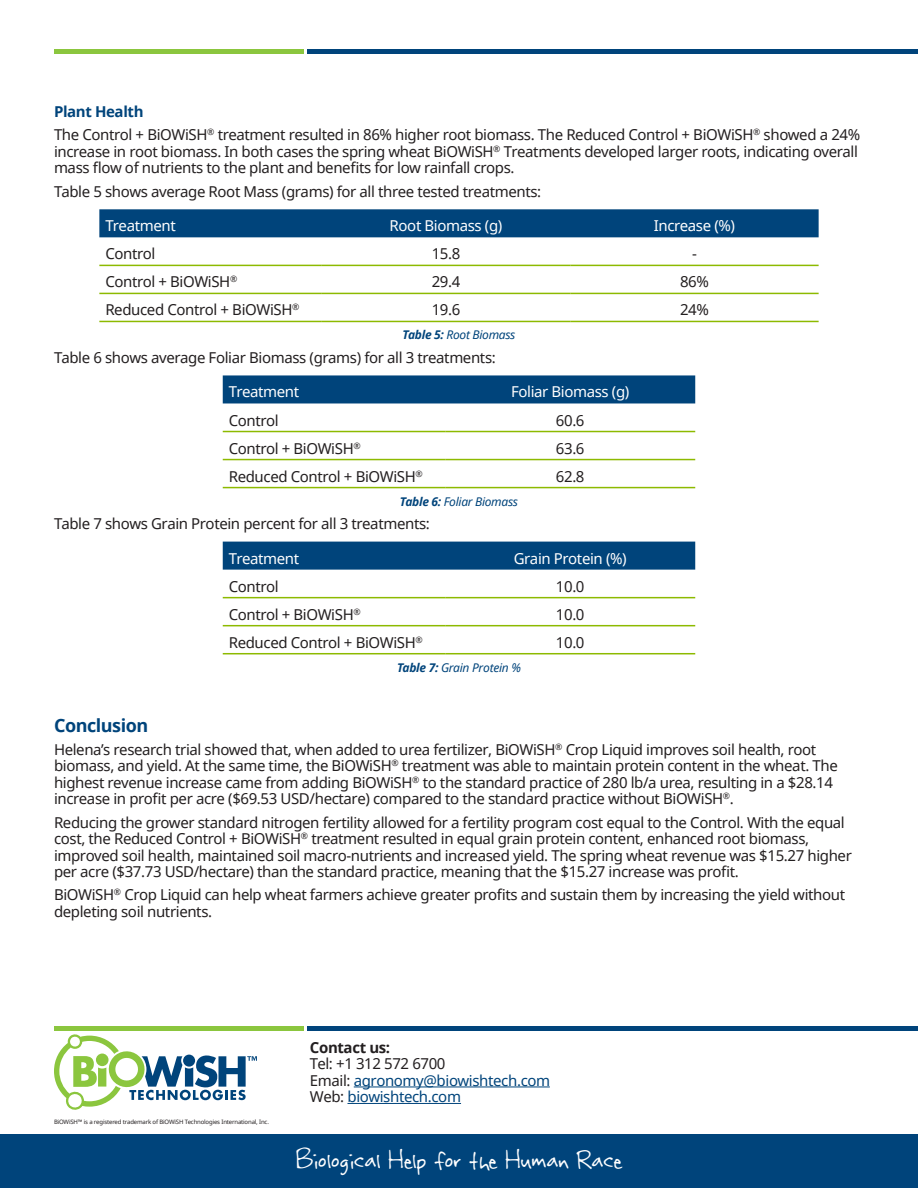
<style>
.page{position:relative;width:918px;height:1188px;background:#fff}
.page>*{position:absolute;margin:0;border:0;box-sizing:border-box;transform-origin:0 0}
.t1{font:30px "Rabiohead";letter-spacing:-.025em;color:#fff}
.t2{font:700 18px "Noto Sans";letter-spacing:-.025em;color:#00447b}
.t3{font:15px/16.5px "Noto Sans";letter-spacing:-.025em;color:#231f20}
.t4{font:15px "Noto Sans";letter-spacing:-.025em;color:#fff}
.t5{font:15px "Noto Sans";letter-spacing:-.025em;color:#00447b}
.t6{font:700 15px "Noto Sans";letter-spacing:-.025em;color:#00447b}
.t7{font:700 15px "Noto Sans";letter-spacing:-.025em;color:#231f20}
.t8{font:italic 12px "Noto Sans";letter-spacing:-.025em;color:#00447b}
.t9{font:6px "Noto Sans";letter-spacing:-.025em;color:#231f20}
.s1{font-weight:700}
.s2{color:#231f20}
</style>
<div class="page">
<div style="left:0;top:1134px;width:918px;height:54px;background:#00447b"></div>
<hr style="left:54px;top:50px;width:249px;height:4px;background:#8bc63e">
<hr style="left:307px;top:50px;width:611px;height:4px;background:#00447b">
<hr style="left:54px;top:1026px;width:249px;height:4px;background:#8bc63e">
<hr style="left:307px;top:1026px;width:611px;height:4px;background:#00447b">
<svg style="left:54px;top:1034px;width:203px;height:76px"></svg>
<hr style="left:354px;top:1087px;width:196px;height:1px;background:#00447b">
<hr style="left:347px;top:1103px;width:114px;height:1px;background:#00447b">
<div style="left:99px;top:209px;width:720px;height:28px;background:#00447b"></div>
<hr style="left:99px;top:265px;width:223px;height:1px;background:#8dba00">
<hr style="left:322px;top:265px;width:248px;height:1px;background:#8dba00">
<hr style="left:570px;top:265px;width:249px;height:1px;background:#8dba00">
<hr style="left:99px;top:293px;width:223px;height:1px;background:#8dba00">
<hr style="left:322px;top:293px;width:248px;height:1px;background:#8dba00">
<hr style="left:570px;top:293px;width:249px;height:1px;background:#8dba00">
<hr style="left:99px;top:321px;width:223px;height:1px;background:#8dba00">
<hr style="left:322px;top:321px;width:248px;height:1px;background:#8dba00">
<hr style="left:570px;top:321px;width:249px;height:1px;background:#8dba00">
<div style="left:223px;top:375px;width:472px;height:28px;background:#00447b"></div>
<hr style="left:223px;top:431px;width:222px;height:1px;background:#8dba00">
<hr style="left:445px;top:431px;width:250px;height:1px;background:#8dba00">
<hr style="left:223px;top:459px;width:222px;height:1px;background:#8dba00">
<hr style="left:445px;top:459px;width:250px;height:1px;background:#8dba00">
<hr style="left:223px;top:487px;width:222px;height:1px;background:#8dba00">
<hr style="left:445px;top:487px;width:250px;height:1px;background:#8dba00">
<div style="left:223px;top:542px;width:472px;height:28px;background:#00447b"></div>
<hr style="left:223px;top:597px;width:222px;height:1px;background:#8dba00">
<hr style="left:445px;top:597px;width:250px;height:1px;background:#8dba00">
<hr style="left:223px;top:625px;width:222px;height:1px;background:#8dba00">
<hr style="left:445px;top:625px;width:250px;height:1px;background:#8dba00">
<hr style="left:223px;top:653px;width:222px;height:1px;background:#8dba00">
<hr style="left:445px;top:653px;width:250px;height:1px;background:#8dba00">
<p class="t6" style="left:54px;top:101px;width:91px">Plant Health</p>
<p class="t3" style="left:54px;top:126px;width:808px">The Control + BiOWiSH<sup>®</sup> treatment resulted in 86% higher root biomass. The Reduced Control + BiOWiSH<sup>®</sup> showed a 24% increase in root biomass. In both cases the spring wheat BiOWiSH<sup>®</sup> Treatments developed larger roots, indicating overall mass flow of nutrients to the plant and benefits for low rainfall crops.</p>
<p class="t3" style="left:54px;top:183px;width:489px">Table 5 shows average Root Mass (grams) for all three tested treatments:</p>
<p class="t4" style="left:105px;top:216px;width:72px">Treatment</p>
<p class="t4" style="left:390px;top:216px;width:114px">Root Biomass (g)</p>
<p class="t4" style="left:654px;top:216px;width:83px">Increase (%)</p>
<p class="t3" style="left:105px;top:245px;width:51px">Control</p>
<p class="t3" style="left:432px;top:245px;width:30px">15.8</p>
<p class="t3" style="left:692px;top:245px;width:6px">-</p>
<p class="t3" style="left:105px;top:273px;width:133px">Control + BiOWiSH<sup>®</sup></p>
<p class="t3" style="left:432px;top:273px;width:30px">29.4</p>
<p class="t3" style="left:680px;top:273px;width:30px">86%</p>
<p class="t3" style="left:105px;top:301px;width:195px">Reduced Control + BiOWiSH<sup>®</sup></p>
<p class="t3" style="left:432px;top:301px;width:30px">19.6</p>
<p class="t3" style="left:680px;top:301px;width:30px">24%</p>
<p class="t8" style="left:403px;top:327px;width:114px"><span class="s1">Table 5:</span> Root Biomass</p>
<p class="t3" style="left:54px;top:349px;width:443px">Table 6 shows average Foliar Biomass (grams) for all 3 treatments:</p>
<p class="t4" style="left:229px;top:382px;width:72px">Treatment</p>
<p class="t4" style="left:511px;top:382px;width:120px">Foliar Biomass (g)</p>
<p class="t3" style="left:229px;top:411px;width:51px">Control</p>
<p class="t3" style="left:556px;top:411px;width:30px">60.6</p>
<p class="t3" style="left:229px;top:439px;width:133px">Control + BiOWiSH<sup>®</sup></p>
<p class="t3" style="left:556px;top:439px;width:30px">63.6</p>
<p class="t3" style="left:229px;top:468px;width:195px">Reduced Control + BiOWiSH<sup>®</sup></p>
<p class="t3" style="left:556px;top:468px;width:30px">62.8</p>
<p class="t8" style="left:400px;top:493px;width:120px"><span class="s1">Table 6:</span> Foliar Biomass</p>
<p class="t3" style="left:54px;top:515px;width:377px">Table 7 shows Grain Protein percent for all 3 treatments:</p>
<p class="t4" style="left:229px;top:548px;width:72px">Treatment</p>
<p class="t4" style="left:514px;top:548px;width:115px">Grain Protein (%)</p>
<p class="t3" style="left:229px;top:578px;width:51px">Control</p>
<p class="t3" style="left:556px;top:578px;width:30px">10.0</p>
<p class="t3" style="left:229px;top:606px;width:133px">Control + BiOWiSH<sup>®</sup></p>
<p class="t3" style="left:556px;top:606px;width:30px">10.0</p>
<p class="t3" style="left:229px;top:634px;width:195px">Reduced Control + BiOWiSH<sup>®</sup></p>
<p class="t3" style="left:556px;top:634px;width:30px">10.0</p>
<p class="t8" style="left:397px;top:659px;width:125px"><span class="s1">Table 7:</span> Grain Protein %</p>
<p class="t2" style="left:54px;top:712px;width:96px">Conclusion</p>
<p class="t3" style="left:54px;top:741px;width:785px">Helena’s research trial showed that, when added to urea fertilizer, BiOWiSH<sup>®</sup> Crop Liquid improves soil health, root biomass, and yield. At the same time, the BiOWiSH<sup>®</sup> treatment was able to maintain protein content in the wheat. The highest revenue increase came from adding BiOWiSH<sup>®</sup> to the standard practice of 280 lb/a urea, resulting in a $28.14 increase in profit per acre ($69.53 USD/hectare) compared to the standard practice without BiOWiSH<sup>®</sup>.</p>
<p class="t3" style="left:54px;top:814px;width:799px">Reducing the grower standard nitrogen fertility allowed for a fertility program cost equal to the Control. With the equal cost, the Reduced Control + BiOWiSH<sup>®</sup> treatment resulted in equal grain protein content, enhanced root biomass, improved soil health, maintained soil macro-nutrients and increased yield. The spring wheat revenue was $15.27 higher per acre ($37.73 USD/hectare) than the standard practice, meaning that the $15.27 increase was profit.</p>
<p class="t3" style="left:54px;top:886px;width:793px">BiOWiSH<sup>®</sup> Crop Liquid can help wheat farmers achieve greater profits and sustain them by increasing the yield without depleting soil nutrients.</p>
<p class="t9" style="left:54px;top:1118px;width:216px">BiOWiSH™ is a registered trademark of BiOWiSH Technologies International, Inc.</p>
<p class="t7" style="left:310px;top:1037px;width:82px">Contact us:</p>
<p class="t3" style="left:310px;top:1055px;width:137px">Tel: +1 312 572 6700</p>
<p class="t5" style="left:310px;top:1070px;width:242px"><span class="s2">Email:</span> agronomy@biowishtech.com</p>
<p class="t5" style="left:310px;top:1087px;width:153px"><span class="s2">Web:</span> biowishtech.com</p>
<h1 class="t1" style="left:296px;top:1142px;width:328px">Biological Help for the Human Race</h1>
</div>
